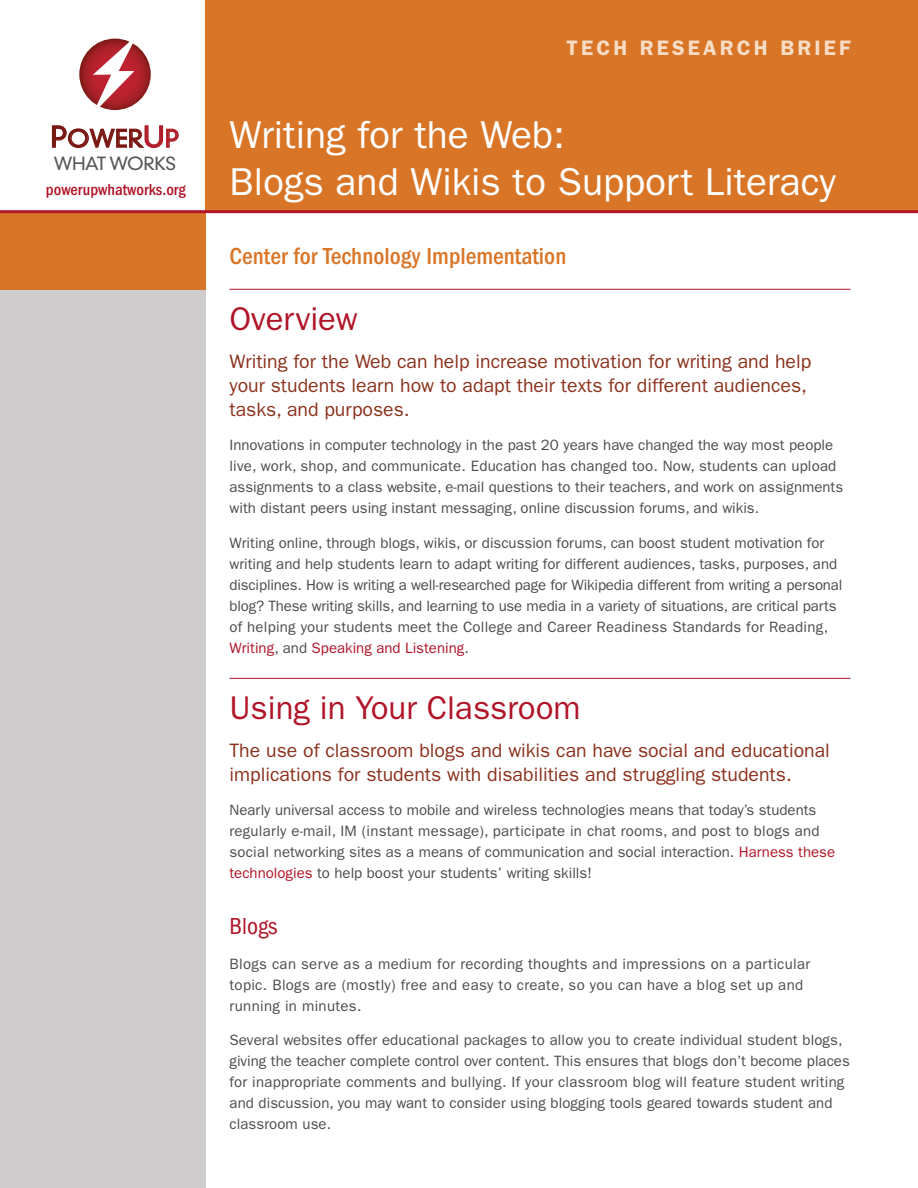
<style>
.page{position:relative;width:918px;height:1188px;background:#fff}
.page>*{position:absolute;margin:0;border:0;box-sizing:border-box;transform-origin:0 0}
.t1{font:39px/46.8px "ITC Franklin Gothic Std";color:#fff}
.Heading_1_with_Rule{font:33px "ITC Franklin Gothic Std";color:#b01528}
.Author{font:500 condensed 24px "ITC Franklin Gothic Std";color:#d97527}
.Heading_2{font:condensed 24px "ITC Franklin Gothic Std";color:#b01528}
.t2{font:300 23.55px "DIN Neuzeit Grotesk Std";color:#791813;scale:1.04 1}
.t3{font:600 21px "ITC Franklin Gothic Std";letter-spacing:.15em;color:#f7ddc6}
.Description_Under_He{font:19.5px/24px "ITC Franklin Gothic Std";color:#8b321d}
.t4{font:300 17.7px "DIN Neuzeit Grotesk Std";letter-spacing:-.025em;color:#565458;scale:1.04 1}
.t5{font:500 condensed 16.5px "ITC Franklin Gothic Std";color:#b01528}
.Paragraphs{font:15px/21px "ITC Franklin Gothic Std";color:#4b4c4d}
.Paragraphs-2{font:15px/21px "ITC Franklin Gothic Std";letter-spacing:.02em;color:#4b4c4d}
.s1{font-size:27.9px}
.s2{font-size:27.9px;color:#b01f29}
.s3{color:#b01f29}
.s4{color:#565559}
.s5{color:#b01528}
</style>
<div class="page">
<div style="left:0;top:231px;width:205px;height:957px;background:#cfcccd"></div>
<div style="left:0;top:212px;width:205px;height:77px;background:#d97527"></div>
<div style="left:205px;top:0;width:713px;height:212px;background:#d97527"></div>
<svg style="left:51px;top:125px;width:128px;height:24px"></svg>
<svg style="left:79px;top:39px;width:72px;height:71px"></svg>
<svg style="left:93px;top:38px;width:44px;height:72px"></svg>
<hr style="left:0;top:210px;width:918px;height:3px;background:#b01528">
<hr style="left:230px;top:289px;width:620px;height:1px;background:#b01528">
<hr style="left:230px;top:678px;width:620px;height:1px;background:#b01528">
<h3 class="t2" style="left:50px;top:124px;width:125px"><span class="s1">P</span>OWER<span class="s2">U</span><span class="s3">P</span></h3>
<p class="t4" style="left:54px;top:153px;width:119px"><span class="s4">W</span>HAT WORKS</p>
<p class="t5" style="left:46px;top:180px;width:141px">powerupwhatworks.org</p>
<h3 class="t3" style="left:567px;top:36px;width:285px">TECH RESEARCH BRIEF</h3>
<p class="t1" style="left:230px;top:112px;width:608px">Writing for the Web:<br>Blogs and Wikis to Support Literacy</p>
<p class="Author" style="left:230px;top:242px;width:338px">Center for Technology Implementation</p>
<p class="Heading_1_with_Rule" style="left:230px;top:300px;width:130px">Overview</p>
<p class="Description_Under_He" style="left:230px;top:349px;width:583px">Writing for the Web can help increase motivation for writing and help your students learn how to adapt their texts for different audiences, tasks, and purposes.</p>
<p class="Paragraphs" style="left:230px;top:435px;width:615px">Innovations in computer technology in the past 20 years have changed the way most people live, work, shop, and communicate. Education has changed too. Now, students can upload assignments to a class website, e-mail questions to their teachers, and work on assignments with distant peers using instant messaging, online discussion forums, and wikis.</p>
<p class="Paragraphs" style="left:230px;top:532px;width:614px">Writing online, through blogs, wikis, or discussion forums, can boost student motivation for writing and help students learn to adapt writing for different audiences, tasks, purposes, and disciplines. How is writing a well-researched page for Wikipedia different from writing a personal blog? These writing skills, and learning to use media in a variety of situations, are critical parts of helping your students meet the College and Career Readiness Standards for Reading, <span class="s5">Writing</span>, and <span class="s5">Speaking and Listening</span>.</p>
<p class="Heading_1_with_Rule" style="left:230px;top:689px;width:353px">Using in Your Classroom</p>
<p class="Description_Under_He" style="left:230px;top:738px;width:602px">The use of classroom blogs and wikis can have social and educational implications for students with disabilities and struggling students.</p>
<p class="Paragraphs" style="left:230px;top:800px;width:607px">Nearly universal access to mobile and wireless technologies means that today’s students regularly e-mail, IM (instant message), participate in chat rooms, and post to blogs and social networking sites as a means of communication and social interaction. <span class="s5">Harness these technologies</span> to help boost your students’ writing skills!</p>
<p class="Heading_2" style="left:230px;top:913px;width:50px">Blogs</p>
<p class="Paragraphs-2" style="left:230px;top:953px;width:582px">Blogs can serve as a medium for recording thoughts and impressions on a particular topic. Blogs are (mostly) free and easy to create, so you can have a blog set up and running in minutes.</p>
<p class="Paragraphs" style="left:230px;top:1030px;width:622px">Several websites offer educational packages to allow you to create individual student blogs, giving the teacher complete control over content. This ensures that blogs don’t become places for inappropriate comments and bullying. If your classroom blog will feature student writing and discussion, you may want to consider using blogging tools geared towards student and classroom use.</p>
</div>
